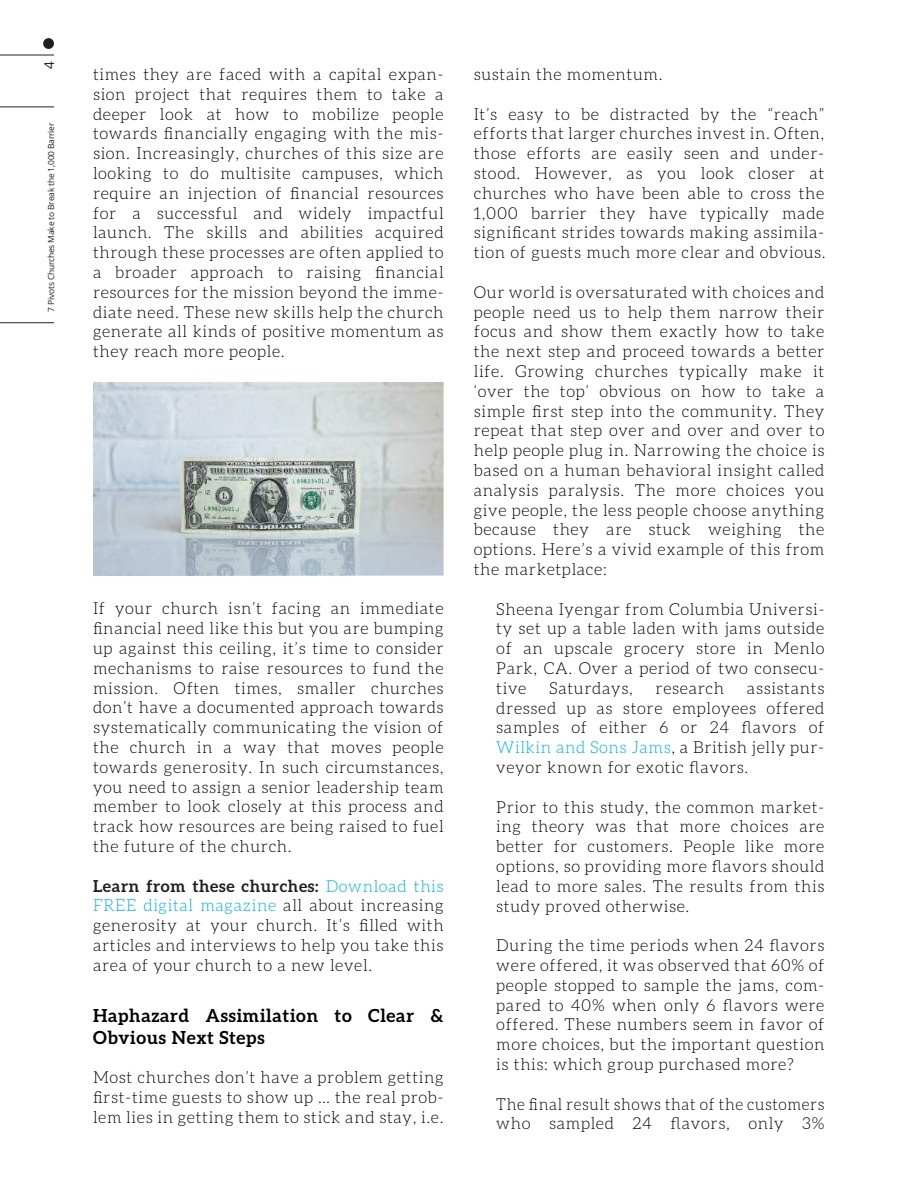
<style>
.page{position:relative;width:918px;height:1188px;background:#fff}
.page>*{position:absolute;margin:0;border:0;box-sizing:border-box;transform-origin:0 0}
.t1{font:700 18px/21.6px "Aleo";letter-spacing:.04em;color:#000}
.t2{font:300 16.5px/19.8px "Aleo";letter-spacing:.04em;color:#000;text-align:justify}
.t3{font:300 16.5px/19.8px "Aleo";letter-spacing:.04em;color:#000;scale:.95 1}
.t4{font:13.5px "Open Sans";color:#231f20}
.t5{font:8.4px "Open Sans";letter-spacing:-.015em;color:#231f20}
.s1{font-weight:700;color:#231f20}
.s2{color:#00adee}
</style>
<div class="page">
<img style="left:93px;top:382px;width:351px;height:194px">
<hr style="left:0;top:107px;width:54px;height:1px;background:#231f20">
<hr style="left:0;top:322px;width:54px;height:1px;background:#231f20">
<hr style="left:0;top:55px;width:54px;height:1px;background:#231f20">
<div style="left:43px;top:38px;width:11px;height:11px;background:#231f20;border-radius:50%"></div>
<p class="t4" style="left:40px;top:69px;width:9px;rotate:-90deg">4</p>
<p class="t5" style="left:45px;top:312px;width:191px;rotate:-90deg">7 Pivots Churches Make to Break the 1,000 Barrier</p>
<p class="t2" style="left:93px;top:64px;width:352px">times they are faced with a capital expan&shy;sion project that requires them to take a deeper look at how to mobilize people towards financially engaging with the mis&shy;sion. Increasingly, churches of this size are looking to do multisite campuses, which require an injection of financial resources for a successful and widely impactful launch. The skills and abilities acquired through these processes are often applied to a broader approach to raising financial resources for the mission beyond the imme&shy;diate need. These new skills help the church generate all kinds of positive momentum as they reach more people.</p>
<p class="t2" style="left:93px;top:599px;width:352px">If your church isn’t facing an immediate financial need like this but you are bumping up against this ceiling, it’s time to consider mechanisms to raise resources to fund the mission. Often times, smaller churches don’t have a documented approach towards systematically communicating the vision of the church in a way that moves people towards generosity. In such circumstances, you need to assign a senior leadership team member to look closely at this process and track how resources are being raised to fuel the future of the church.</p>
<p class="t2" style="left:93px;top:876px;width:352px"><span class="s1">Learn from these churches:</span> <span class="s2">Download this FREE digital magazine</span> all about increasing generosity at your church. It’s filled with articles and interviews to help you take this area of your church to a new level.</p>
<p class="t1" style="left:93px;top:1005px;width:352px">Haphazard Assimilation to Clear &amp;<br>Obvious Next Steps</p>
<p class="t2" style="left:93px;top:1068px;width:352px">Most churches don’t have a problem getting first-time guests to show up … the real prob&shy;lem lies in getting them to stick and stay, i.e.</p>
<p class="t2" style="left:474px;top:64px;width:190px">sustain the momentum.</p>
<p class="t2" style="left:474px;top:104px;width:353px">It’s easy to be distracted by the “reach” efforts that larger churches invest in. Often, those efforts are easily seen and under&shy;stood. However, as you look closer at churches who have been able to cross the 1,000 barrier they have typically made significant strides towards making assimila&shy;tion of guests much more clear and obvious.</p>
<p class="t2" style="left:474px;top:282px;width:352px">Our world is oversaturated with choices and people need us to help them narrow their focus and show them exactly how to take the next step and proceed towards a better life. Growing churches typically make it ‘over the top’ obvious on how to take a simple first step into the community. They repeat that step over and over and over to help people plug in. Narrowing the choice is based on a human behavioral insight called analysis paralysis. The more choices you give people, the less people choose anything because they are stuck weighing the options. Here’s a vivid example of this from the marketplace:</p>
<p class="t2" style="left:496px;top:599px;width:330px">Sheena Iyengar from Columbia Universi&shy;ty set up a table laden with jams outside of an upscale grocery store in Menlo Park, CA. Over a period of two consecu&shy;tive</p>
<p class="t2" style="left:549px;top:678px;width:85px">Saturdays,</p>
<p class="t2" style="left:656px;top:678px;width:70px">research</p>
<p class="t2" style="left:496px;top:678px;width:330px;text-indent:251px">assistants dressed up as store employees offered samples of either 6 or 24 flavors of <span class="s2">Wilkin and Sons Jams</span>, a British jelly pur&shy;veyor known for exotic flavors.</p>
<p class="t2" style="left:496px;top:797px;width:330px">Prior to this study, the common market&shy;ing theory was that more choices are better for customers. People like more options, so providing more flavors should lead to more sales. The results from this study proved otherwise.</p>
<p class="t2" style="left:496px;top:935px;width:330px">During the time periods when 24 flavors were offered, it was observed that 60% of people stopped to sample the jams, com&shy;pared to 40% when only 6 flavors were offered. These numbers seem in favor of more choices, but the important question is this: which group purchased more?</p>
<p class="t3" style="left:496px;top:1094px;width:347px">The final result shows that of the customers who sampled 24 flavors, only 3%</p>
</div>
